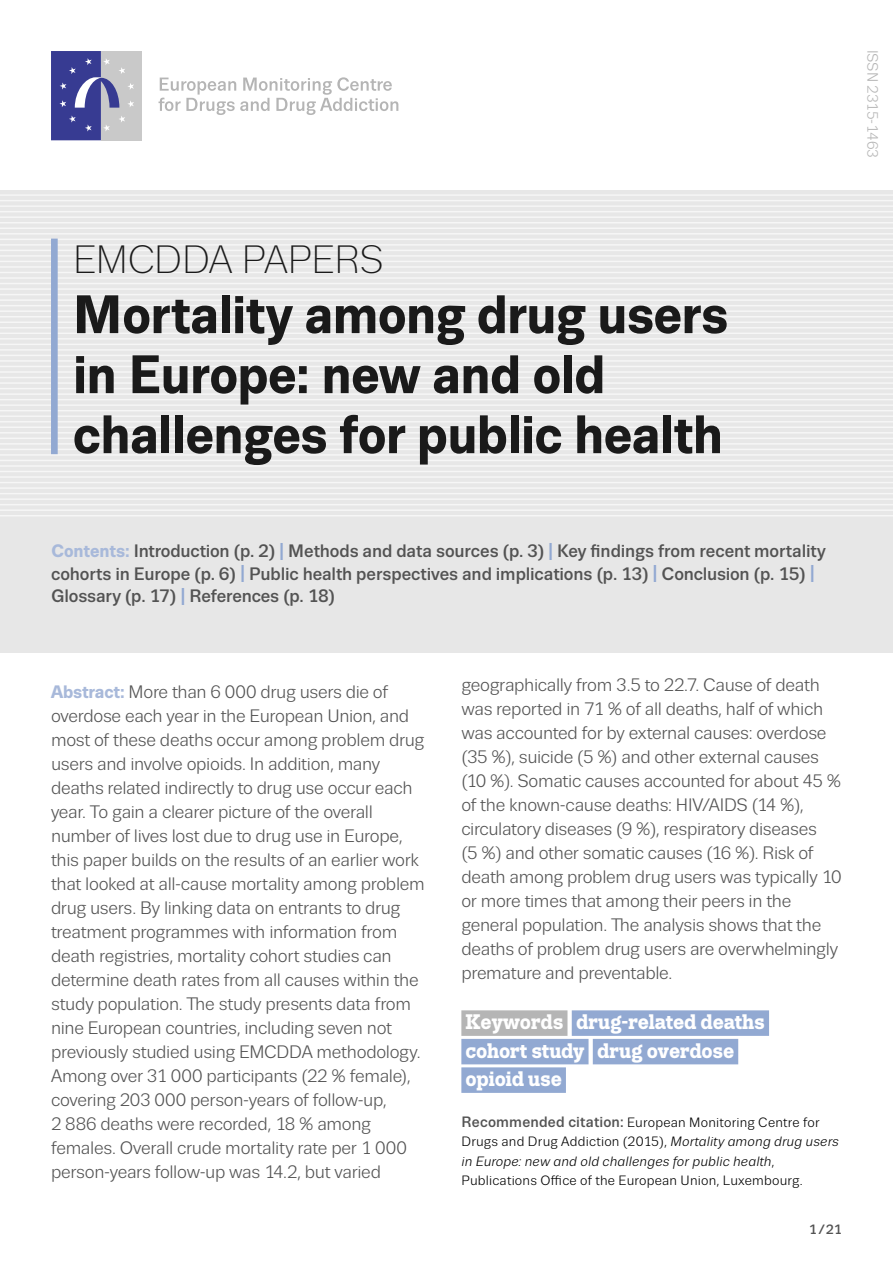
<style>
.page{position:relative;width:893px;height:1263px;background:#fff}
.page>*{position:absolute;margin:0;border:0;box-sizing:border-box;transform-origin:0 0}
.Publication_Title{font:700 54px/60px "Trivia Sans";letter-spacing:-.01em;color:#1a1a1a}
.t1{font:300 39.45px "Trivia Sans";letter-spacing:-.015em;color:#1a1a1a}
.Abstract{font:700 21px/28.5px "Trivia Slab";letter-spacing:-.005em;color:#fff}
.Abstract-2{font:18px/24px "Trivia Sans";letter-spacing:-.02em;color:#535353}
.Content{font:500 18px/22.5px "Trivia Sans";letter-spacing:-.005em;color:#535353}
.t2{font:15px "Trivia Sans";letter-spacing:-.01em;color:#b5b5b5}
.TEXT_Regular_9_13{font:13.5px/19.5px "Trivia Sans";letter-spacing:.015em;color:#000}
.t3{font:500 13.5px "Trivia Sans";color:#535353}
.s1{font-weight:700;color:#a8b9da}
.s2{font-size:24.3px;color:#92a9d2}
.s3{font-weight:500;font-size:15px;color:#535353}
.s4{font-style:italic}
</style>
<div class="page">
<svg style="left:159px;top:77px;width:239px;height:38px"></svg>
<div style="left:101px;top:51px;width:41px;height:89px;background:#c9c9c9"></div>
<svg style="left:51px;top:51px;width:83px;height:89px"></svg>
<div style="left:0;top:190px;width:893px;height:463px;background:#e7e7e7"></div>
<hr style="left:0;top:194px;width:893px;height:2px;background:#f6f6f6">
<hr style="left:0;top:200px;width:893px;height:1px;background:#f6f6f6">
<hr style="left:0;top:205px;width:893px;height:2px;background:#f6f6f6">
<hr style="left:0;top:211px;width:893px;height:1px;background:#f6f6f6">
<hr style="left:0;top:216px;width:893px;height:2px;background:#f6f6f6">
<hr style="left:0;top:222px;width:893px;height:1px;background:#f6f6f6">
<hr style="left:0;top:227px;width:893px;height:2px;background:#f6f6f6">
<hr style="left:0;top:233px;width:893px;height:2px;background:#f6f6f6">
<hr style="left:0;top:239px;width:893px;height:1px;background:#f6f6f6">
<hr style="left:0;top:244px;width:893px;height:2px;background:#f6f6f6">
<hr style="left:0;top:250px;width:893px;height:1px;background:#f6f6f6">
<hr style="left:0;top:255px;width:893px;height:2px;background:#f6f6f6">
<hr style="left:0;top:261px;width:893px;height:1px;background:#f6f6f6">
<hr style="left:0;top:266px;width:893px;height:2px;background:#f6f6f6">
<hr style="left:0;top:272px;width:893px;height:1px;background:#f6f6f6">
<hr style="left:0;top:277px;width:893px;height:2px;background:#f6f6f6">
<hr style="left:0;top:283px;width:893px;height:1px;background:#f6f6f6">
<hr style="left:0;top:288px;width:893px;height:2px;background:#f6f6f6">
<hr style="left:0;top:294px;width:893px;height:1px;background:#f6f6f6">
<hr style="left:0;top:299px;width:893px;height:2px;background:#f6f6f6">
<hr style="left:0;top:305px;width:893px;height:1px;background:#f6f6f6">
<hr style="left:0;top:310px;width:893px;height:2px;background:#f6f6f6">
<hr style="left:0;top:316px;width:893px;height:1px;background:#f6f6f6">
<hr style="left:0;top:321px;width:893px;height:2px;background:#f6f6f6">
<hr style="left:0;top:327px;width:893px;height:1px;background:#f6f6f6">
<hr style="left:0;top:333px;width:893px;height:1px;background:#f6f6f6">
<hr style="left:0;top:338px;width:893px;height:2px;background:#f6f6f6">
<hr style="left:0;top:344px;width:893px;height:1px;background:#f6f6f6">
<hr style="left:0;top:349px;width:893px;height:2px;background:#f6f6f6">
<hr style="left:0;top:355px;width:893px;height:1px;background:#f6f6f6">
<hr style="left:0;top:360px;width:893px;height:2px;background:#f6f6f6">
<hr style="left:0;top:366px;width:893px;height:1px;background:#f6f6f6">
<hr style="left:0;top:371px;width:893px;height:2px;background:#f6f6f6">
<hr style="left:0;top:377px;width:893px;height:1px;background:#f6f6f6">
<hr style="left:0;top:382px;width:893px;height:2px;background:#f6f6f6">
<hr style="left:0;top:388px;width:893px;height:1px;background:#f6f6f6">
<hr style="left:0;top:393px;width:893px;height:2px;background:#f6f6f6">
<hr style="left:0;top:399px;width:893px;height:1px;background:#f6f6f6">
<hr style="left:0;top:404px;width:893px;height:2px;background:#f6f6f6">
<hr style="left:0;top:410px;width:893px;height:1px;background:#f6f6f6">
<hr style="left:0;top:415px;width:893px;height:2px;background:#f6f6f6">
<hr style="left:0;top:421px;width:893px;height:1px;background:#f6f6f6">
<hr style="left:0;top:426px;width:893px;height:2px;background:#f6f6f6">
<hr style="left:0;top:432px;width:893px;height:2px;background:#f6f6f6">
<hr style="left:0;top:438px;width:893px;height:1px;background:#f6f6f6">
<hr style="left:0;top:443px;width:893px;height:2px;background:#f6f6f6">
<hr style="left:0;top:449px;width:893px;height:1px;background:#f6f6f6">
<hr style="left:0;top:454px;width:893px;height:2px;background:#f6f6f6">
<hr style="left:0;top:460px;width:893px;height:1px;background:#f6f6f6">
<hr style="left:0;top:465px;width:893px;height:2px;background:#f6f6f6">
<hr style="left:0;top:471px;width:893px;height:1px;background:#f6f6f6">
<hr style="left:0;top:476px;width:893px;height:2px;background:#f6f6f6">
<hr style="left:0;top:482px;width:893px;height:1px;background:#f6f6f6">
<hr style="left:0;top:487px;width:893px;height:2px;background:#f6f6f6">
<hr style="left:0;top:493px;width:893px;height:1px;background:#f6f6f6">
<hr style="left:0;top:498px;width:893px;height:2px;background:#f6f6f6">
<hr style="left:0;top:504px;width:893px;height:1px;background:#f6f6f6">
<hr style="left:0;top:509px;width:893px;height:2px;background:#f6f6f6">
<hr style="left:0;top:515px;width:893px;height:1px;background:#f6f6f6">
<div style="left:461px;top:1010px;width:106px;height:26px;background:#b5b5b5"></div>
<div style="left:572px;top:1010px;width:197px;height:26px;background:#92a9d2"></div>
<div style="left:461px;top:1039px;width:127px;height:25px;background:#92a9d2"></div>
<div style="left:593px;top:1039px;width:145px;height:25px;background:#92a9d2"></div>
<div style="left:461px;top:1067px;width:105px;height:26px;background:#92a9d2"></div>
<div style="left:51px;top:239px;width:7px;height:215px;background:#92a9d2"></div>
<p class="t2" style="left:881px;top:50px;width:110px;rotate:90deg">ISSN 2315-1463</p>
<p class="t1" style="left:73px;top:239px;width:312px">EMCDDA PAPERS</p>
<p class="Publication_Title" style="left:73px;top:286px;width:657px">Mortality among drug users in Europe: new and old challenges for public health</p>
<p class="Content" style="left:51px;top:540px;width:776px"><span class="s1">Contents:</span> Introduction (p. 2) <span class="s2">I</span> Methods and data sources (p. 3) <span class="s2">I</span> Key findings from recent mortality cohorts in Europe (p. 6) <span class="s2">I</span> Public health perspectives and implications (p. 13) <span class="s2">I</span> Conclusion (p. 15) <span class="s2">I<br></span>Glossary (p. 17) <span class="s2">I</span> References (p. 18)</p>
<p class="Abstract-2" style="left:51px;top:680px;width:375px"><span class="s1">Abstract:</span> More than 6 000 drug users die of overdose each year in the European Union, and most of these deaths occur among problem drug users and involve opioids. In addition, many deaths related indirectly to drug use occur each year. To gain a clearer picture of the overall number of lives lost due to drug use in Europe, this paper builds on the results of an earlier work that looked at all-cause mortality among problem drug users. By linking data on entrants to drug treatment programmes with information from death registries, mortality cohort studies can determine death rates from all causes within the study population. The study presents data from nine European countries, including seven not previously studied using EMCDDA methodology.<br>Among over 31 000 participants (22 % female), covering 203 000 person-years of follow-up,<br>2 886 deaths were recorded, 18 % among females. Overall crude mortality rate per 1 000 person-years follow-up was 14.2, but varied</p>
<p class="Abstract-2" style="left:461px;top:673px;width:382px">geographically from 3.5 to 22.7. Cause of death was reported in 71 % of all deaths, half of which was accounted for by external causes: overdose (35 %), suicide (5 %) and other external causes (10 %). Somatic causes accounted for about 45 % of the known-cause deaths: HIV/AIDS (14 %), circulatory diseases (9 %), respiratory diseases<br>(5 %) and other somatic causes (16 %). Risk of death among problem drug users was typically 10 or more times that among their peers in the general population. The analysis shows that the deaths of problem drug users are overwhelmingly premature and preventable.</p>
<p class="Abstract" style="left:466px;top:1008px;width:301px">Keywords drug-related deaths cohort study drug overdose opioid use</p>
<p class="TEXT_Regular_9_13" style="left:461px;top:1112px;width:379px"><span class="s3">Recommended citation:</span> European Monitoring Centre for Drugs and Drug Addiction (2015), <span class="s4">Mortality among drug users in Europe: new and old challenges for public health</span>, Publications Office of the European Union, Luxembourg.</p>
<p class="t3" style="left:809px;top:1222px;width:35px">1/21</p>
</div>
